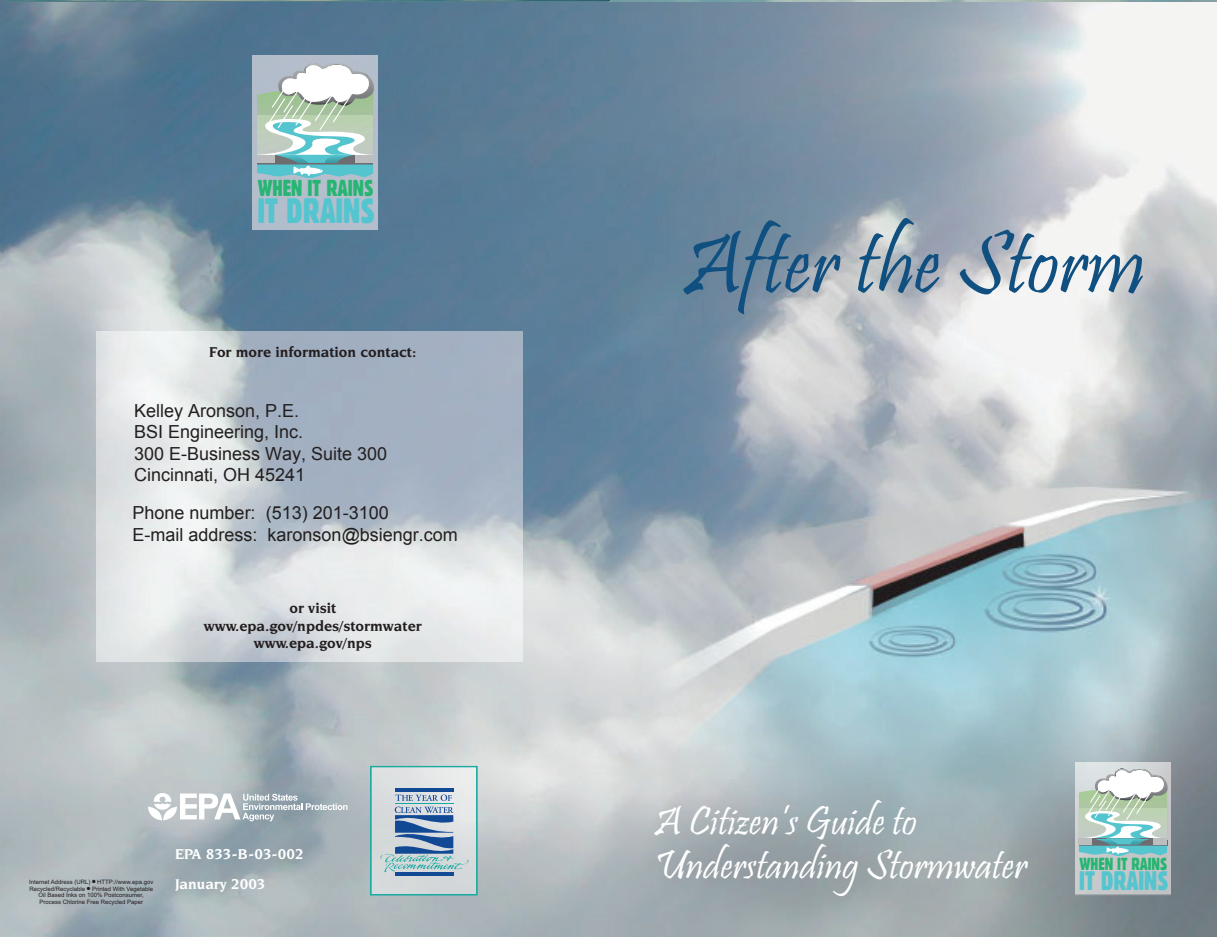
<style>
.page{position:relative;width:1217px;height:937px;background:#fff}
.page>*{position:absolute;margin:0;border:0;box-sizing:border-box;transform-origin:0 0}
.t1{font:90.3px "Pristina";color:#105081}
.t2{font:42px/44.1px "Pristina";color:#fff}
.t3{font:34.35px "Gothic 821 Condensed BT";color:#54c5cf}
.t4{font:26.1px "Gothic 821 Condensed BT";color:#54c5cf}
.t5{font:22.5px "Gothic 821 Condensed BT";color:#28b573}
.t6{font:18px/21.6px "Arial";color:#231f20}
.t7{font:17.1px "Gothic 821 Condensed BT";color:#28b573}
.t8{font:700 15px/17.7px "Novarese IT Cby BT";color:#221d1e;text-align:center}
.t9{font:700 15px/30.2px "Novarese IT Cby BT";color:#fff}
.t10{font:6px/6.8px "Arial";color:#221d1e;text-align:center}
.t11{font:4.5px "Adobe Pi Std";color:#221d1e}
</style>
<div class="page">
<img style="left:0;top:0;width:1217px;height:937px">
<img style="left:607px;top:0;width:610px;height:2px">
<img style="left:5px;top:0;width:605px;height:1px">
<img style="left:96px;top:331px;width:426px;height:330px">
<svg style="left:148px;top:793px;width:200px;height:28px"></svg>
<div style="left:252px;top:55px;width:126px;height:175px;background:#b4becc"></div>
<img style="left:1075px;top:763px;width:96px;height:132px">
<svg style="left:257px;top:62px;width:116px;height:116px"></svg>
<svg style="left:1079px;top:767px;width:88px;height:89px"></svg>
<svg style="left:370px;top:766px;width:108px;height:130px;background:#b3c5d1"></svg>
<div style="left:371px;top:766px;width:106px;height:129px;border:1px solid #17aaa2"></div>
<h3 class="t5" style="left:258px;top:180px;width:117px">WHEN IT RAINS</h3>
<h3 class="t3" style="left:257px;top:198px;width:119px">IT DRAINS</h3>
<h3 class="t8" style="left:209px;top:343px;width:209px">For more information contact:</h3>
<h3 class="t6" style="left:134px;top:400px;width:255px">Kelley Aronson, P.E.<br>BSI Engineering, Inc.<br>300 E-Business Way, Suite 300<br>Cincinnati, OH 45241</h3>
<h3 class="t6" style="left:133px;top:502px;width:327px">Phone number: (513) 201-3100<br>E-mail address: karonson@bsiengr.com</h3>
<h3 class="t8" style="left:204px;top:599px;width:219px">or visit www.epa.gov/npdes/stormwater www.epa.gov/nps</h3>
<p class="t10" style="left:29px;top:879px;width:126px">Internet Address (URL) HTTP://www.epa.gov Recycled/Recyclable Printed With Vegetable Oil Based Inks on 100% Postconsumer, Process Chlorine Free Recycled Paper</p>
<p class="t11" style="left:92px;top:879px;width:5px">●</p>
<p class="t11" style="left:87px;top:886px;width:5px">●</p>
<h3 class="t9" style="left:175px;top:839px;width:130px">EPA 833-B-03-002<br>January 2003</h3>
<h1 class="t1" style="left:683px;top:218px;width:463px">After the Storm</h1>
<h2 class="t2" style="left:654px;top:804px;width:374px">A Citizen’s Guide to<br>Understanding Stormwater</h2>
<h3 class="t7" style="left:1079px;top:857px;width:90px">WHEN IT RAINS</h3>
<h3 class="t4" style="left:1079px;top:871px;width:91px">IT DRAINS</h3>
</div>
